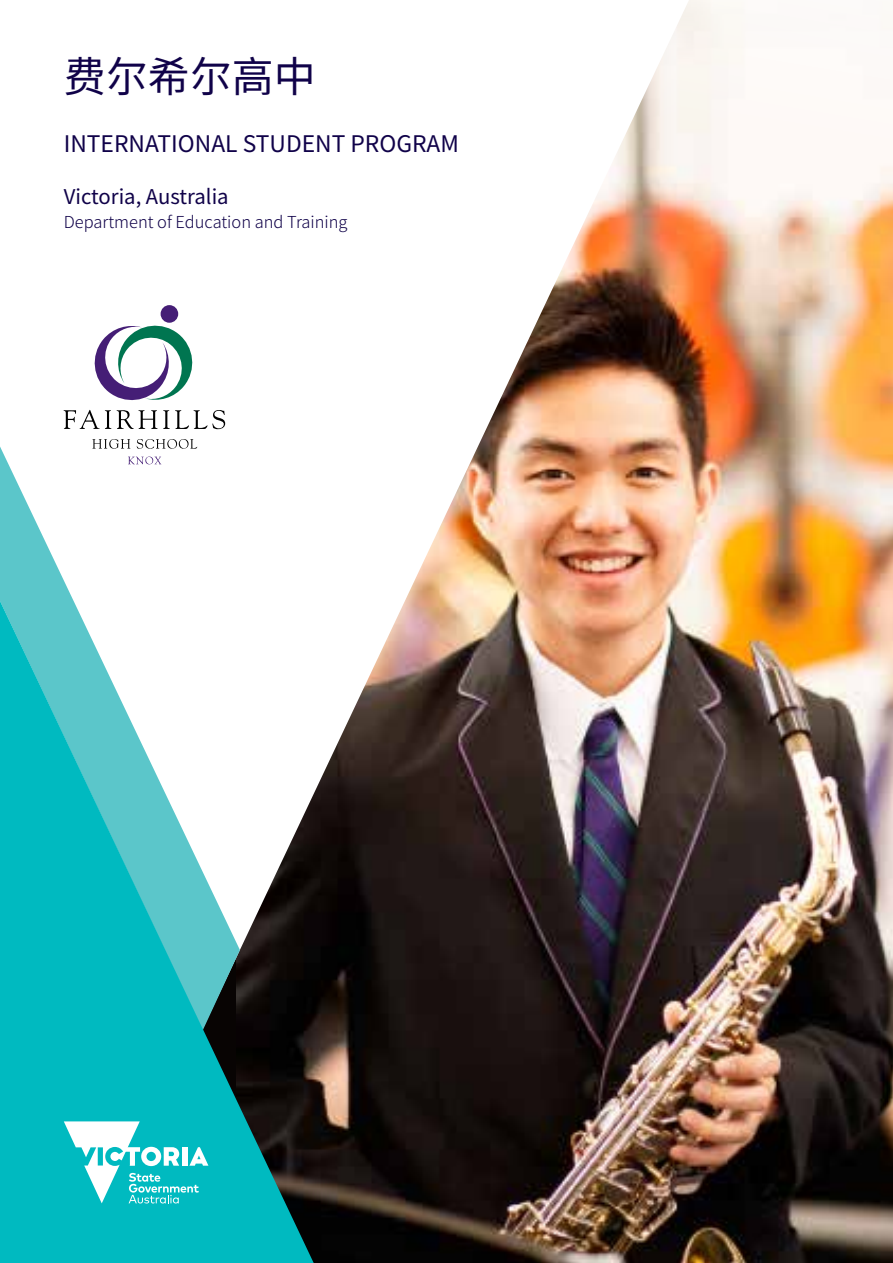
<style>
.page{position:relative;width:893px;height:1263px;background:#fff}
.page>*{position:absolute;margin:0;border:0;box-sizing:border-box;transform-origin:0 0}
.SCHOOL_NAME_COVER{font:42px "Noto Sans CJ Ksc";color:#100249}
.PROGRAM_NAME_COVER{font:22.8px "Noto Sans CJ Ksc";color:#100249}
.SCHOOL_LOCATION_COVE{font:20.25px "Noto Sans CJ Ksc";color:#100249}
.A_Head{font:300 16.5px "Noto Sans CJ Ksc";color:#100249}
</style>
<div class="page">
<img style="left:689px;top:0;width:204px;height:1263px">
<img style="left:63px;top:1px;width:626px;height:1262px">
<svg style="left:0;top:446px;width:240px;height:155px"></svg>
<svg style="left:0;top:601px;width:314px;height:662px;fill:#08bac0"></svg>
<svg style="left:64px;top:1121px;width:144px;height:82px"></svg>
<svg style="left:128px;top:456px;width:33px;height:8px"></svg>
<svg style="left:92px;top:439px;width:38px;height:10px"></svg>
<svg style="left:137px;top:439px;width:60px;height:10px"></svg>
<svg style="left:64px;top:321px;width:161px;height:108px"></svg>
<div style="left:161px;top:305px;width:17px;height:18px;background:#451e76;border-radius:50%"></div>
<p class="SCHOOL_NAME_COVER" style="left:64px;top:53px;width:253px">费尔希尔高中</p>
<p class="PROGRAM_NAME_COVER" style="left:64px;top:131px;width:397px">INTERNATIONAL STUDENT PROGRAM</p>
<p class="SCHOOL_LOCATION_COVE" style="left:64px;top:185px;width:166px">Victoria, Australia</p>
<p class="A_Head" style="left:64px;top:212px;width:285px">Department of Education and Training</p>
</div>
